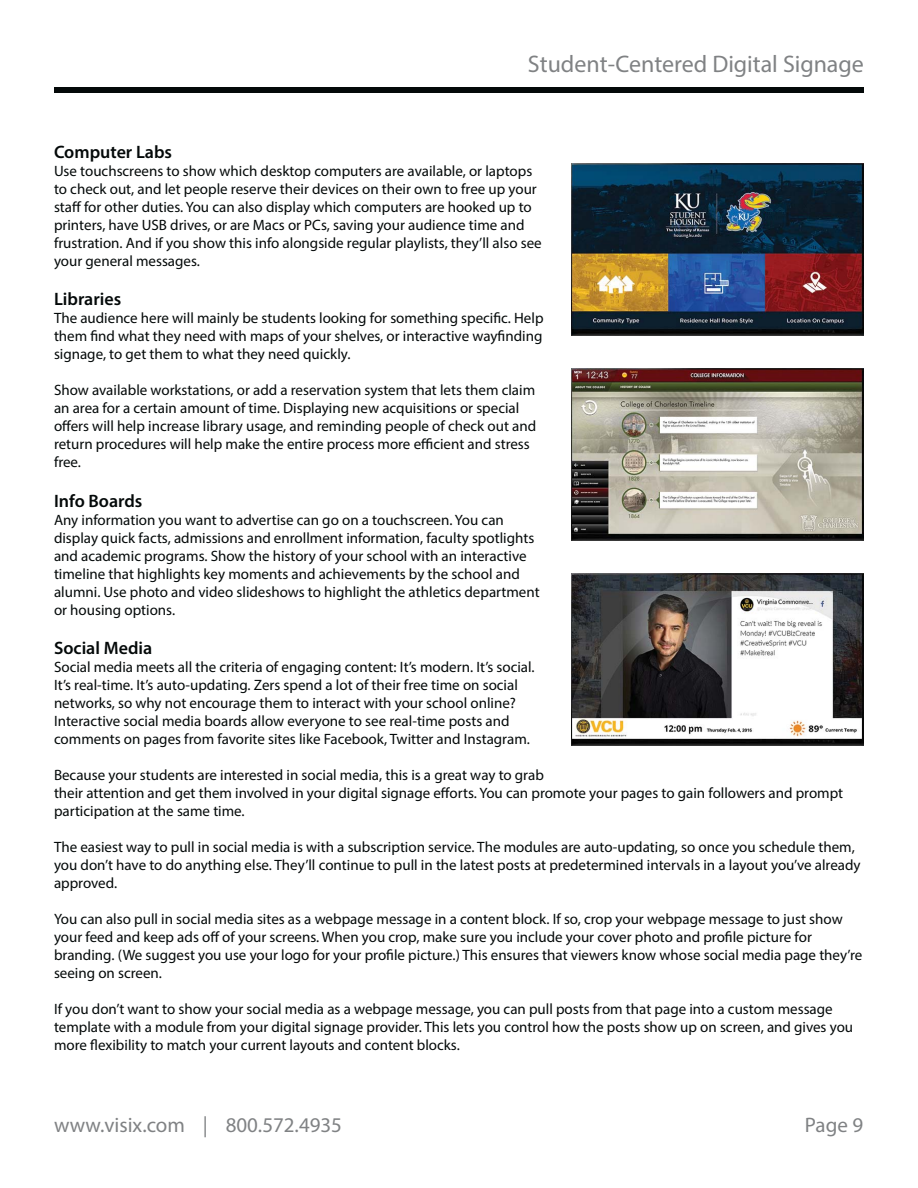
<style>
.page{position:relative;width:918px;height:1188px;background:#fff}
.page>*{position:absolute;margin:0;border:0;box-sizing:border-box;transform-origin:0 0}
.t1{font:24px "Myriad Pro";color:#808284}
.t2{font:21px "Myriad Pro";color:#808284}
.t3{font:600 18px "Myriad Pro";color:#040909}
.t4{font:15px/18px "Myriad Pro";color:#040909}
</style>
<div class="page">
<div style="left:54px;top:88px;width:810px;height:5px;background:#040909"></div>
<img style="left:571px;top:368px;width:293px;height:172px">
<img style="left:571px;top:573px;width:293px;height:172px">
<img style="left:571px;top:164px;width:293px;height:171px">
<h1 class="t1" style="left:528px;top:55px;width:337px">Student-Centered Digital Signage</h1>
<p class="t3" style="left:54px;top:145px;width:120px">Computer Labs</p>
<p class="t4" style="left:54px;top:163px;width:489px">Use touchscreens to show which desktop computers are available, or laptops to check out, and let people reserve their devices on their own to free up your staff for other duties. You can also display which computers are hooked up to printers, have USB drives, or are Macs or PCs, saving your audience time and frustration. And if you show this info alongside regular playlists, they’ll also see your general messages.</p>
<p class="t3" style="left:54px;top:292px;width:69px">Libraries</p>
<p class="t4" style="left:54px;top:311px;width:491px;text-align:justify">The audience here will mainly be students looking for something specific. Help them find what they need with maps of your shelves, or interactive wayfinding signage, to get them to what they need quickly.</p>
<p class="t4" style="left:54px;top:383px;width:484px">Show available workstations, or add a reservation system that lets them claim an area for a certain amount of time. Displaying new acquisitions or special offers will help increase library usage, and reminding people of check out and return procedures will help make the entire process more efficient and stress free.</p>
<p class="t3" style="left:54px;top:494px;width:90px">Info Boards</p>
<p class="t4" style="left:54px;top:512px;width:487px">Any information you want to advertise can go on a touchscreen. You can display quick facts, admissions and enrollment information, faculty spotlights and academic programs. Show the history of your school with an interactive timeline that highlights key moments and achievements by the school and alumni. Use photo and video slideshows to highlight the athletics department or housing options.</p>
<p class="t3" style="left:54px;top:641px;width:100px">Social Media</p>
<p class="t4" style="left:54px;top:660px;width:482px">Social media meets all the criteria of engaging content: It’s modern. It’s social.<br>It’s real-time. It’s auto-updating. Zers spend a lot of their free time on social networks, so why not encourage them to interact with your school online?<br>Interactive social media boards allow everyone to see real-time posts and comments on pages from favorite sites like Facebook, Twitter and Instagram.</p>
<p class="t4" style="left:54px;top:768px;width:791px">Because your students are interested in social media, this is a great way to grab<br>their attention and get them involved in your digital signage efforts. You can promote your pages to gain followers and prompt participation at the same time.</p>
<p class="t4" style="left:54px;top:840px;width:808px">The easiest way to pull in social media is with a subscription service. The modules are auto-updating, so once you schedule them, you don’t have to do anything else. They’ll continue to pull in the latest posts at predetermined intervals in a layout you’ve already approved.</p>
<p class="t4" style="left:54px;top:912px;width:810px">You can also pull in social media sites as a webpage message in a content block. If so, crop your webpage message to just show your feed and keep ads off of your screens. When you crop, make sure you include your cover photo and profile picture for branding. (We suggest you use your logo for your profile picture.) This ensures that viewers know whose social media page they’re seeing on screen.</p>
<p class="t4" style="left:54px;top:1002px;width:801px">If you don’t want to show your social media as a webpage message, you can pull posts from that page into a custom message template with a module from your digital signage provider. This lets you control how the posts show up on screen, and gives you more flexibility to match your current layouts and content blocks.</p>
<h2 class="t2" style="left:54px;top:1117px;width:290px">www.visix.com | 800.572.4935</h2>
<h2 class="t2" style="left:805px;top:1117px;width:60px">Page 9</h2>
</div>
